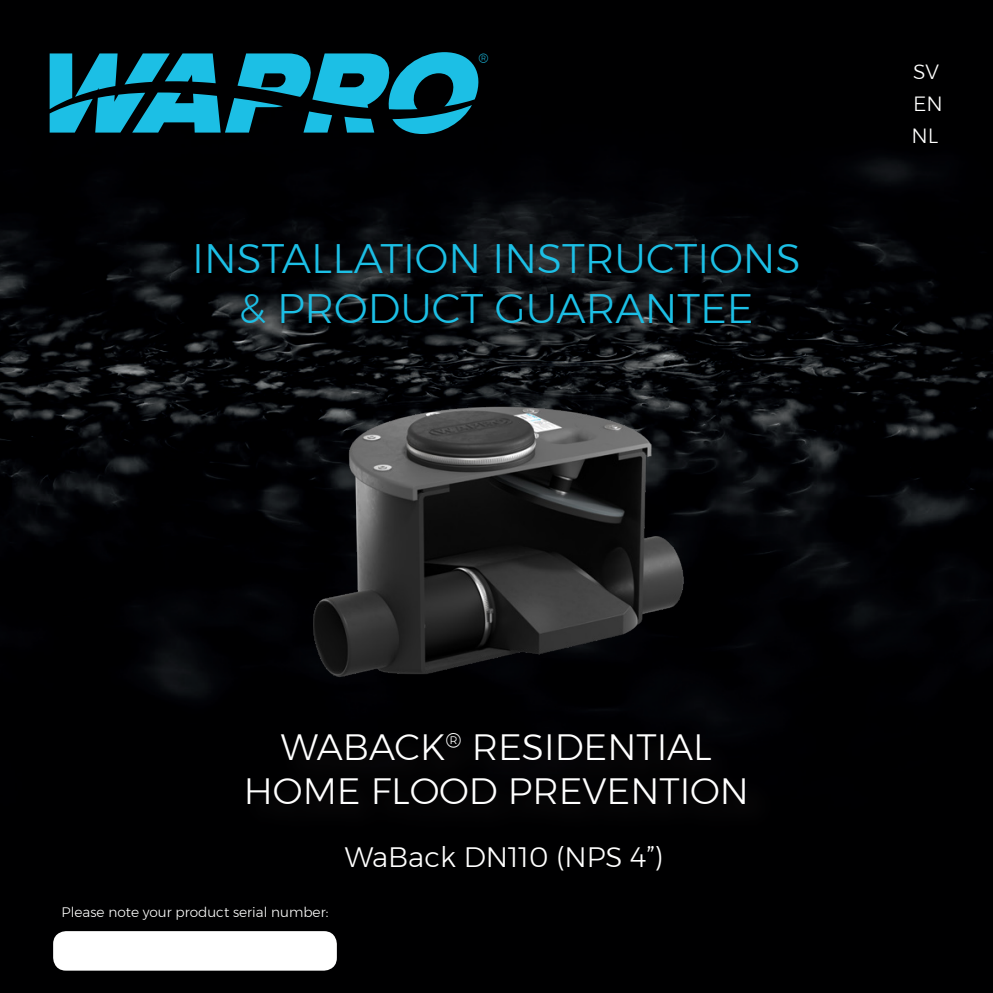
<style>
.page{position:relative;width:993px;height:993px;background:#fff}
.page>*{position:absolute;margin:0;border:0;box-sizing:border-box;transform-origin:0 0}
.t1{font:300 40.95px "Montserrat";color:#1cbfe5}
.t2{font:300 36.4px "Montserrat";color:#fff}
.t3{font:300 28px "Montserrat";color:#fff}
.t4{font:300 20.65px "Montserrat";color:#fff}
.t5{font:300 13.65px "Montserrat";color:#fff}
.t6{font:300 13.3px "Montserrat";color:#1cbfe5}
</style>
<div class="page">
<img style="left:0;top:0;width:992px;height:992px">
<div style="left:239px;top:725px;width:539px;height:112px;background:#020203"></div>
<div style="left:53px;top:930px;width:284px;height:40px;background:#fff;border-radius:13px"></div>
<svg style="left:50px;top:52px;width:433px;height:82px;background:#0f697f"></svg>
<img style="left:303px;top:332px;width:387px;height:387px">
<p class="t6" style="left:478px;top:49px;width:12px">®</p>
<p class="t1" style="left:192px;top:228px;width:609px">INSTALLATION INSTRUCTIONS</p>
<p class="t1" style="left:239px;top:277px;width:515px">&amp; PRODUCT GUARANTEE</p>
<p class="t4" style="left:912px;top:56px;width:28px">SV</p>
<p class="t4" style="left:912px;top:88px;width:31px">EN</p>
<p class="t4" style="left:911px;top:120px;width:28px">NL</p>
<p class="t2" style="left:281px;top:719px;width:432px">WABACK<sup>®</sup> RESIDENTIAL</p>
<p class="t2" style="left:244px;top:763px;width:506px">HOME FLOOD PREVENTION</p>
<p class="t5" style="left:62px;top:901px;width:268px">Please note your product serial number:</p>
<p class="t3" style="left:345px;top:835px;width:320px">WaBack DN110 (NPS 4”)</p>
</div>
